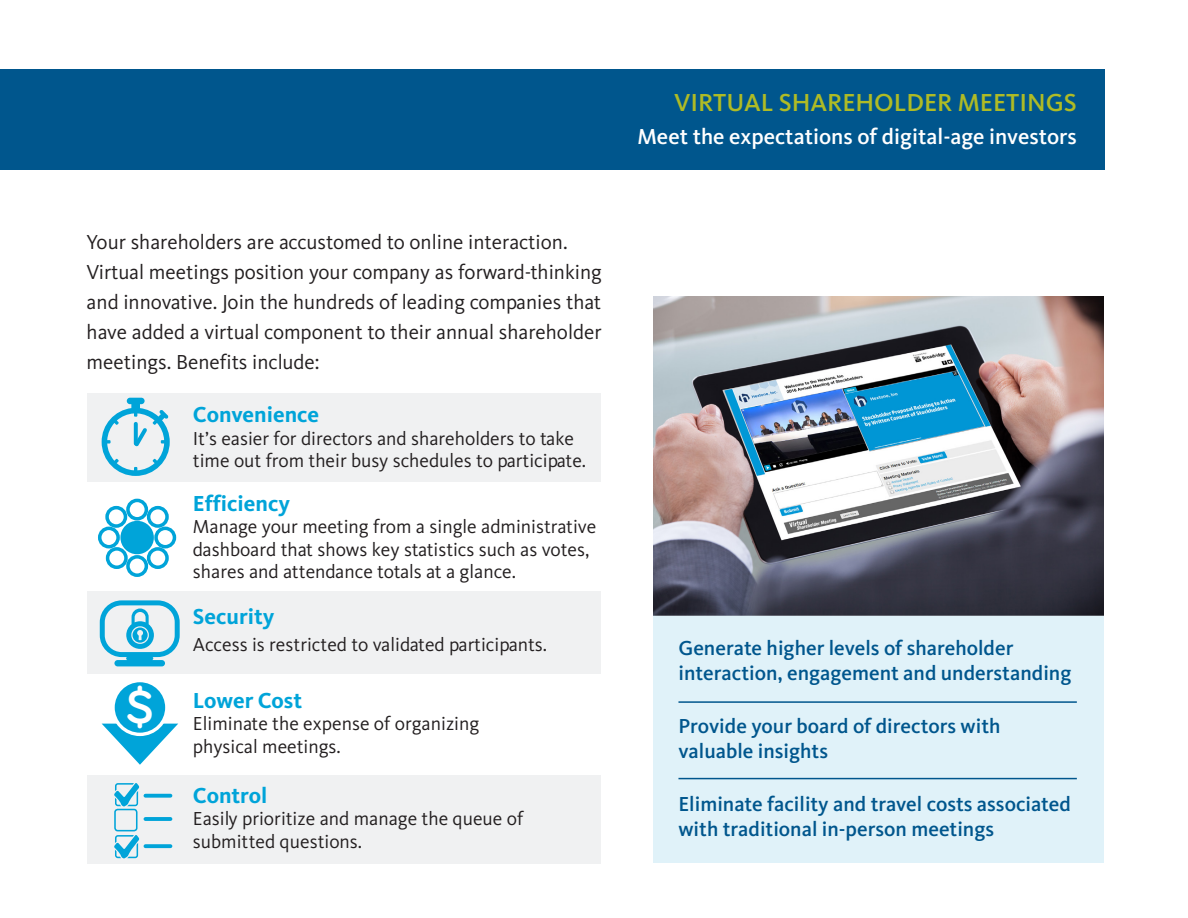
<style>
.page{position:relative;width:1188px;height:918px;background:#fff}
.page>*{position:absolute;margin:0;border:0;box-sizing:border-box;transform-origin:0 0}
.t1{font:700 47.55px "Bariol";color:#fff}
.t2{font:500 25.5px "Kievit";color:#afbb25}
.t3{font:700 22.5px "Kievit";color:#00a4d9}
.t4{font:500 22.5px "Kievit";color:#fff}
.t5{font:21px/30px "Kievit";color:#231f20}
.t6{font:500 21px/25.5px "Kievit";color:#00568d}
.t7{font:19.5px/22.5px "Kievit";color:#231f20}
</style>
<div class="page">
<div style="left:653px;top:300px;width:451px;height:563px;background:#e0f2f9"></div>
<div style="left:87px;top:775px;width:513px;height:89px;background:#f0f1f2"></div>
<div style="left:87px;top:591px;width:513px;height:83px;background:#f0f1f2"></div>
<div style="left:87px;top:393px;width:513px;height:89px;background:#f0f1f2"></div>
<div style="left:0;top:69px;width:1105px;height:101px;background:#00568d"></div>
<svg style="left:100px;top:600px;width:80px;height:66px"></svg>
<div style="left:106px;top:547px;width:22px;height:22px;border:3px solid #00a4d9;border-radius:50%"></div>
<div style="left:126px;top:555px;width:22px;height:22px;border:3px solid #00a4d9;border-radius:50%"></div>
<div style="left:147px;top:547px;width:22px;height:22px;border:3px solid #00a4d9;border-radius:50%"></div>
<div style="left:154px;top:527px;width:22px;height:21px;border:3px solid #00a4d9;border-radius:50%"></div>
<div style="left:147px;top:506px;width:22px;height:22px;border:3px solid #00a4d9;border-radius:50%"></div>
<div style="left:126px;top:499px;width:22px;height:22px;border:3px solid #00a4d9;border-radius:50%"></div>
<div style="left:105px;top:506px;width:22px;height:22px;border:3px solid #00a4d9;border-radius:50%"></div>
<div style="left:98px;top:527px;width:22px;height:21px;border:3px solid #00a4d9;border-radius:50%"></div>
<div style="left:120px;top:521px;width:34px;height:33px;background:#00a4d9;border-radius:50%"></div>
<svg style="left:102px;top:724px;width:76px;height:41px"></svg>
<div style="left:113px;top:681px;width:54px;height:53px;background:#00a4d9;border-radius:50%"></div>
<div style="left:111px;top:679px;width:58px;height:57px;border:3px solid #fff;border-radius:50%"></div>
<svg style="left:102px;top:398px;width:68px;height:78px"></svg>
<svg style="left:114px;top:783px;width:25px;height:23px"></svg>
<svg style="left:114px;top:835px;width:25px;height:23px"></svg>
<div style="left:114px;top:809px;width:24px;height:22px;border:2px solid #00a4d9;border-radius:3px"></div>
<svg style="left:145px;top:794px;width:25px;height:4px"></svg>
<hr style="left:145px;top:817px;width:25px;height:4px;background:#00a4d9">
<svg style="left:145px;top:844px;width:25px;height:4px"></svg>
<hr style="left:678px;top:701px;width:399px;height:2px;background:#00568d">
<hr style="left:678px;top:778px;width:399px;height:1px;background:#00568d">
<img style="left:653px;top:297px;width:451px;height:319px">
<p class="t5" style="left:87px;top:227px;width:517px">Your shareholders are accustomed to online interaction.<br>Virtual meetings position your company as forward-thinking and innovative. Join the hundreds of leading companies that have added a virtual component to their annual shareholder meetings. Benefits include:</p>
<p class="t1" style="left:126px;top:675px;width:29px">$</p>
<h3 class="t3" style="left:193px;top:402px;width:128px">Convenience</h3>
<p class="t7" style="left:193px;top:427px;width:395px">It’s easier for directors and shareholders to take time out from their busy schedules to participate.</p>
<h3 class="t3" style="left:193px;top:490px;width:99px">Efficiency</h3>
<p class="t7" style="left:193px;top:516px;width:405px">Manage your meeting from a single administrative dashboard that shows key statistics such as votes, shares and attendance totals at a glance.</p>
<h3 class="t3" style="left:193px;top:603px;width:83px">Security</h3>
<p class="t7" style="left:193px;top:633px;width:356px">Access is restricted to validated participants.</p>
<h3 class="t3" style="left:193px;top:687px;width:111px">Lower Cost</h3>
<p class="t7" style="left:193px;top:713px;width:288px">Eliminate the expense of organizing physical meetings.</p>
<h3 class="t3" style="left:193px;top:782px;width:76px">Control</h3>
<p class="t7" style="left:193px;top:808px;width:332px">Easily prioritize and manage the queue of submitted questions.</p>
<h2 class="t2" style="left:674px;top:88px;width:404px">VIRTUAL SHAREHOLDER MEETINGS</h2>
<p class="t4" style="left:637px;top:124px;width:441px">Meet the expectations of digital-age investors</p>
<p class="t6" style="left:678px;top:635px;width:395px">Generate higher levels of shareholder interaction, engagement and understanding</p>
<p class="t6" style="left:678px;top:713px;width:324px">Provide your board of directors with valuable insights</p>
<p class="t6" style="left:678px;top:791px;width:394px">Eliminate facility and travel costs associated with traditional in-person meetings</p>
</div>
